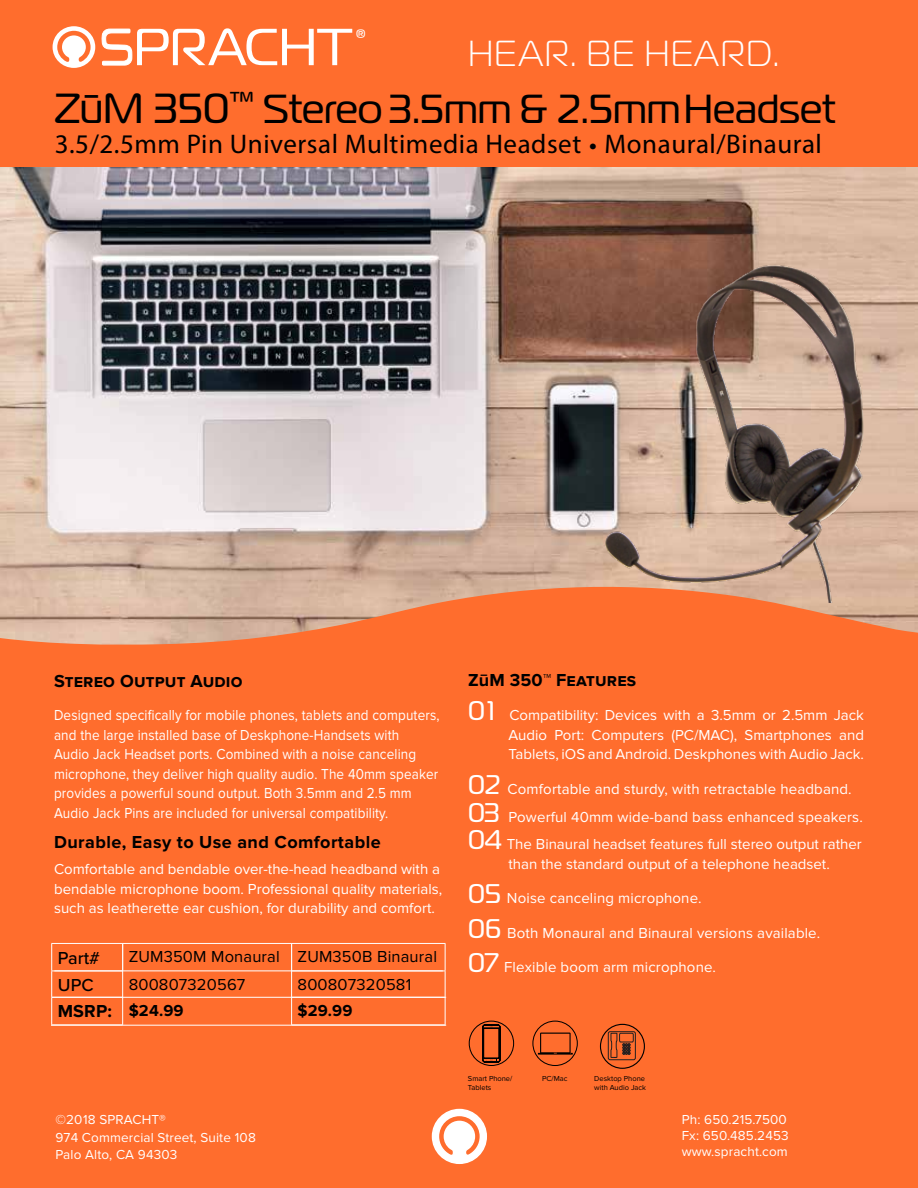
<style>
.page{position:relative;width:918px;height:1188px;background:#fff}
.page>*{position:absolute;margin:0;border:0;box-sizing:border-box;transform-origin:0 0}
.t1{font:51.9px "Magistral";color:#fff}
.t2{font:40.5px "Magistral";color:#000}
.t3{font:300 36px "Magistral";letter-spacing:.035em;color:#fff}
.t4{font:27px "Myriad Pro";letter-spacing:.02em;color:#000}
.t5{font:19.2px "Magistral";color:#fff}
.t6{font:700 18px "Proxima Nova";letter-spacing:.01em;color:#000}
.t7{font:500 18px "Proxima Nova";color:#000}
.t8{font:16.5px "Proxima Nova";letter-spacing:.01em;color:#000}
.t9{font:700 16.5px "Proxima Nova";letter-spacing:.01em;color:#000}
.t10{font:15px/19.5px "Proxima Nova";letter-spacing:.01em;color:#fff}
.t11{font:15px/19.5px "Proxima Nova";letter-spacing:.01em;color:#fff;scale:.9 1}
.t12{font:13.5px/16.2px "Proxima Nova";letter-spacing:.01em;color:#fff}
.t13{font:7.5px/9px "Proxima Nova";color:#000}
.s1{font-size:42px}
.s2{font-family:"Proxima Nova"}
.s3{font-size:18px}
.s4{font-family:"Magistral";font-size:27px}
</style>
<div class="page">
<div style="left:0;top:660px;width:918px;height:528px;background:#ff6d2d"></div>
<div style="left:0;top:0;width:918px;height:167px;background:#ff6d2d"></div>
<svg style="left:53px;top:26px;width:42px;height:42px"></svg>
<svg style="left:101px;top:28px;width:32px;height:38px"></svg>
<svg style="left:431px;top:1108px;width:56px;height:56px"></svg>
<img style="left:0;top:167px;width:918px;height:415px">
<svg style="left:0;top:582px;width:918px;height:433px"></svg>
<img style="left:594px;top:257px;width:270px;height:346px">
<hr style="left:51px;top:943px;width:72px;height:1px;background:#fff">
<hr style="left:123px;top:943px;width:169px;height:1px;background:#fff">
<hr style="left:292px;top:943px;width:153px;height:1px;background:#fff">
<svg style="left:123px;top:944px;width:168px;height:81px"></svg>
<hr style="left:51px;top:971px;width:72px;height:1px;background:#fff">
<hr style="left:291px;top:971px;width:154px;height:1px;background:#fff">
<svg style="left:51px;top:944px;width:1px;height:81px"></svg>
<svg style="left:445px;top:944px;width:1px;height:81px"></svg>
<hr style="left:52px;top:997px;width:394px;height:1px;background:#fff">
<hr style="left:54px;top:971px;width:389px;height:1px;background:#fff">
<hr style="left:51px;top:1025px;width:395px;height:1px;background:#fff">
<svg style="left:469px;top:1021px;width:45px;height:45px"></svg>
<svg style="left:611px;top:1033px;width:23px;height:25px"></svg>
<div style="left:608px;top:1031px;width:28px;height:29px;border:1px solid #221f20;border-radius:2px"></div>
<div style="left:600px;top:1024px;width:45px;height:45px;border:1px solid #000;border-radius:50%"></div>
<svg style="left:532px;top:1021px;width:46px;height:45px"></svg>
<hr style="left:122px;top:943px;width:1px;height:82px;background:#fefefe">
<hr style="left:291px;top:943px;width:1px;height:82px;background:#fefefe">
<h1 class="t1" style="left:134px;top:16px;width:220px">PRACHT</h1>
<p class="t5" style="left:356px;top:24px;width:12px">®</p>
<h3 class="t3" style="left:468px;top:32px;width:313px">HEAR. BE HEARD.</h3>
<h2 class="t2" style="left:55px;top:84px;width:782px"><span class="s1">ZūM 350</span><sup>™</sup> Stereo 3.5mm &amp; 2.5mm Headset</h2>
<h3 class="t4" style="left:55px;top:127px;width:769px">3.5/2.5mm Pin Universal Multimedia Headset <span class="s2">•</span> Monaural/Binaural</h3>
<p class="t6" style="left:54px;top:671px;width:190px">Stereo Output Audio</p>
<p class="t11" style="left:54px;top:706px;width:430px">Designed specifically for mobile phones, tablets and computers, and the large installed base of Deskphone-Handsets with<br>Audio Jack Headset ports. Combined with a noise canceling microphone, they deliver high quality audio. The 40mm speaker provides a powerful sound output. Both 3.5mm and 2.5 mm Audio Jack Pins are included for universal compatibility.</p>
<p class="t6" style="left:54px;top:832px;width:328px">Durable, Easy to Use and Comfortable</p>
<p class="t10" style="left:54px;top:860px;width:390px">Comfortable and bendable over-the-head headband with a bendable microphone boom. Professional quality materials, such as leatherette ear cushion, for durability and comfort.</p>
<p class="t7" style="left:58px;top:947px;width:44px">Part#</p>
<p class="t8" style="left:129px;top:948px;width:310px">ZUM350M Monaural ZUM350B Binaural</p>
<p class="t7" style="left:58px;top:974px;width:38px">UPC</p>
<p class="t8" style="left:129px;top:975px;width:118px">800807320567</p>
<p class="t8" style="left:298px;top:975px;width:115px">800807320581</p>
<p class="t9" style="left:58px;top:1001px;width:127px"><span class="s3">MSRP:</span> $24.99</p>
<p class="t9" style="left:298px;top:1001px;width:56px">$29.99</p>
<p class="t6" style="left:468px;top:669px;width:170px">ZūM 350™ Features</p>
<p class="t10" style="left:508px;top:706px;width:357px;text-align:justify;text-indent:-40px"><span class="s4">01</span> Compatibility: Devices with a 3.5mm or 2.5mm Jack Audio Port: Computers (PC/MAC), Smartphones and Tablets, iOS and Android. Deskphones with Audio Jack.</p>
<p class="t10" style="left:468px;top:775px;width:396px;line-height:27.8px"><span class="s4">02</span> Comfortable and sturdy, with retractable headband.<br><span class="s4">03</span> Powerful 40mm wide-band bass enhanced speakers.<br><span class="s4">04</span> The Binaural headset features full stereo output rather</p>
<p class="t10" style="left:509px;top:854px;width:323px">than the standard output of a telephone headset.</p>
<p class="t10" style="left:468px;top:889px;width:235px"><span class="s4">05</span> Noise canceling microphone.</p>
<p class="t10" style="left:468px;top:923px;width:354px"><span class="s4">06</span> Both Monaural and Binaural versions available.</p>
<p class="t10" style="left:468px;top:958px;width:250px"><span class="s4">07</span> Flexible boom arm microphone.</p>
<p class="t13" style="left:468px;top:1074px;width:46px">Smart Phone/</p>
<p class="t13" style="left:542px;top:1074px;width:27px">PC/Mac</p>
<p class="t13" style="left:468px;top:1083px;width:25px">Tablets</p>
<p class="t13" style="left:594px;top:1074px;width:53px">Desktop Phone with Audio Jack</p>
<p class="t12" style="left:56px;top:1112px;width:112px">©2018 SPRACHT®</p>
<p class="t12" style="left:682px;top:1112px;width:108px">Ph: 650.215.7500<br>Fx: 650.485.2453 www.spracht.com</p>
<p class="t12" style="left:56px;top:1130px;width:202px">974 Commercial Street, Suite 108<br>Palo Alto, CA 94303</p>
</div>
